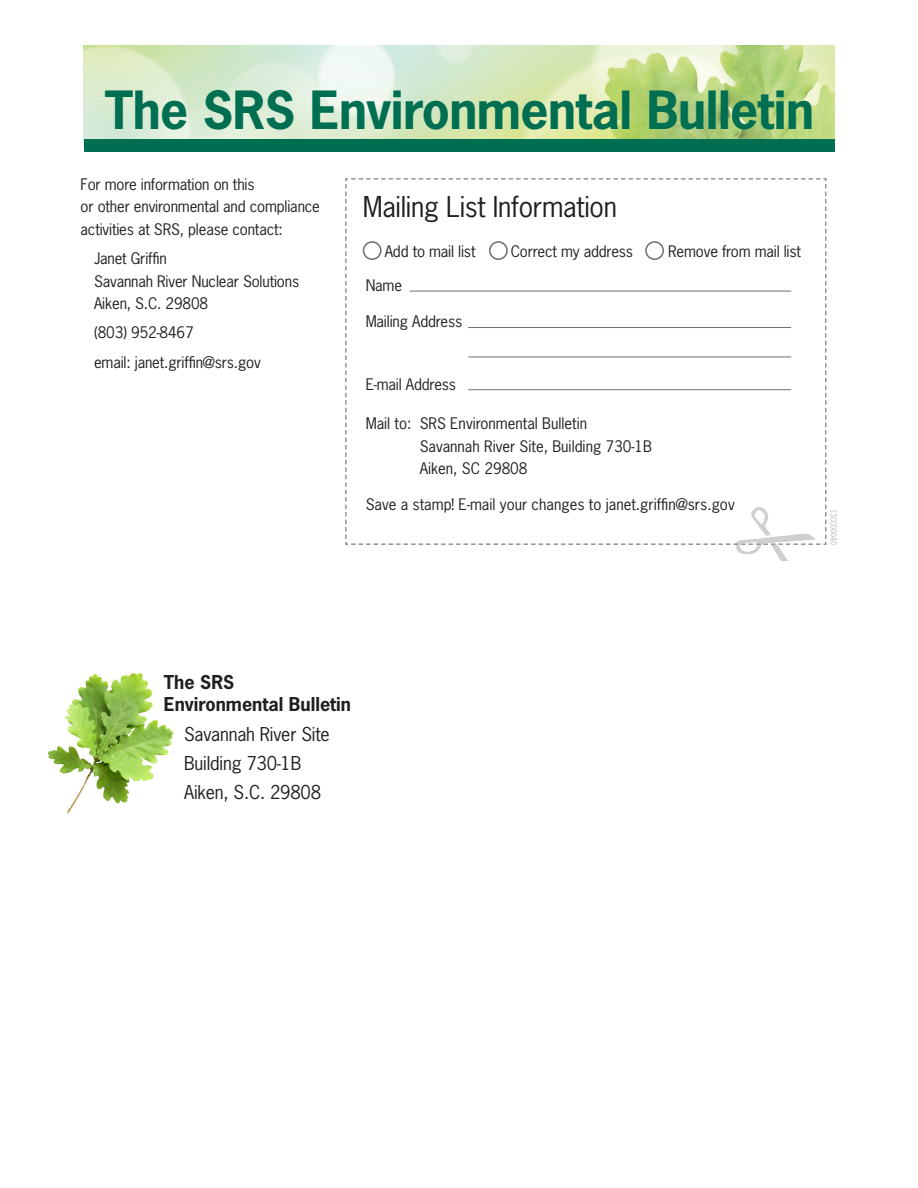
<style>
.page{position:relative;width:918px;height:1188px;background:#fff}
.page>*{position:absolute;margin:0;border:0;box-sizing:border-box;transform-origin:0 0}
.t1{font:700 49.5px "News Gothic Std";letter-spacing:-.01em;color:#006e51}
.t2{font:27px "News Gothic Std";letter-spacing:-.01em;color:#231f20}
.t3{font:18px/29.2px "News Gothic Std";letter-spacing:-.01em;color:#231f20}
.t4{font:700 18px/22.5px "News Gothic Std";color:#231f20}
.t5{font:15px/22.5px "News Gothic Std";letter-spacing:-.01em;color:#231f20}
.t6{font:9px "Trade Gothic LT Std Cn 18";letter-spacing:-.01em;color:#bcbdc0}
</style>
<div class="page">
<img style="left:47px;top:673px;width:127px;height:141px">
<svg style="left:345px;top:178px;width:482px;height:368px"></svg>
<hr style="left:469px;top:357px;width:322px;height:1px;background:#6c6d70">
<img style="left:737px;top:508px;width:78px;height:52px">
<img style="left:84px;top:45px;width:751px;height:95px">
<div style="left:84px;top:140px;width:753px;height:12px;background:#006e51"></div>
<div style="left:835px;top:27px;width:10px;height:131px;background:#fff"></div>
<h1 class="t1" style="left:105px;top:77px;width:711px">The SRS Environmental Bulletin</h1>
<p class="t5" style="left:81px;top:173px;width:241px">For more information on this<br>or other environmental and compliance activities at SRS, please contact:</p>
<p class="t5" style="left:94px;top:247px;width:207px">Janet Griffin<br>Savannah River Nuclear Solutions<br>Aiken, S.C. 29808</p>
<p class="t5" style="left:94px;top:318px;width:168px;line-height:29.2px">(803) 952-8467<br>email: janet.griffin@srs.gov</p>
<h2 class="t2" style="left:363px;top:189px;width:256px">Mailing List Information</h2>
<p class="t5" style="left:385px;top:240px;width:92px">Add to mail list</p>
<p class="t5" style="left:511px;top:240px;width:124px">Correct my address</p>
<p class="t5" style="left:668px;top:240px;width:134px">Remove from mail list</p>
<p class="t5" style="left:366px;top:274px;width:38px">Name</p>
<p class="t5" style="left:366px;top:310px;width:98px">Mailing Address</p>
<p class="t5" style="left:366px;top:373px;width:92px">E-mail Address</p>
<p class="t5" style="left:420px;top:412px;width:234px;text-indent:-54px">Mail to: SRS Environmental Bulletin<br>Savannah River Site, Building 730-1B<br>Aiken, SC 29808</p>
<p class="t5" style="left:366px;top:493px;width:371px">Save a stamp! E-mail your changes to janet.griffin@srs.gov</p>
<p class="t6" style="left:839px;top:509px;width:38px;rotate:90deg">13CC00040</p>
<p class="t4" style="left:164px;top:671px;width:189px">The SRS<br>Environmental Bulletin</p>
<p class="t3" style="left:184px;top:719px;width:147px">Savannah River Site<br>Building 730-1B<br>Aiken, S.C. 29808</p>
</div>
